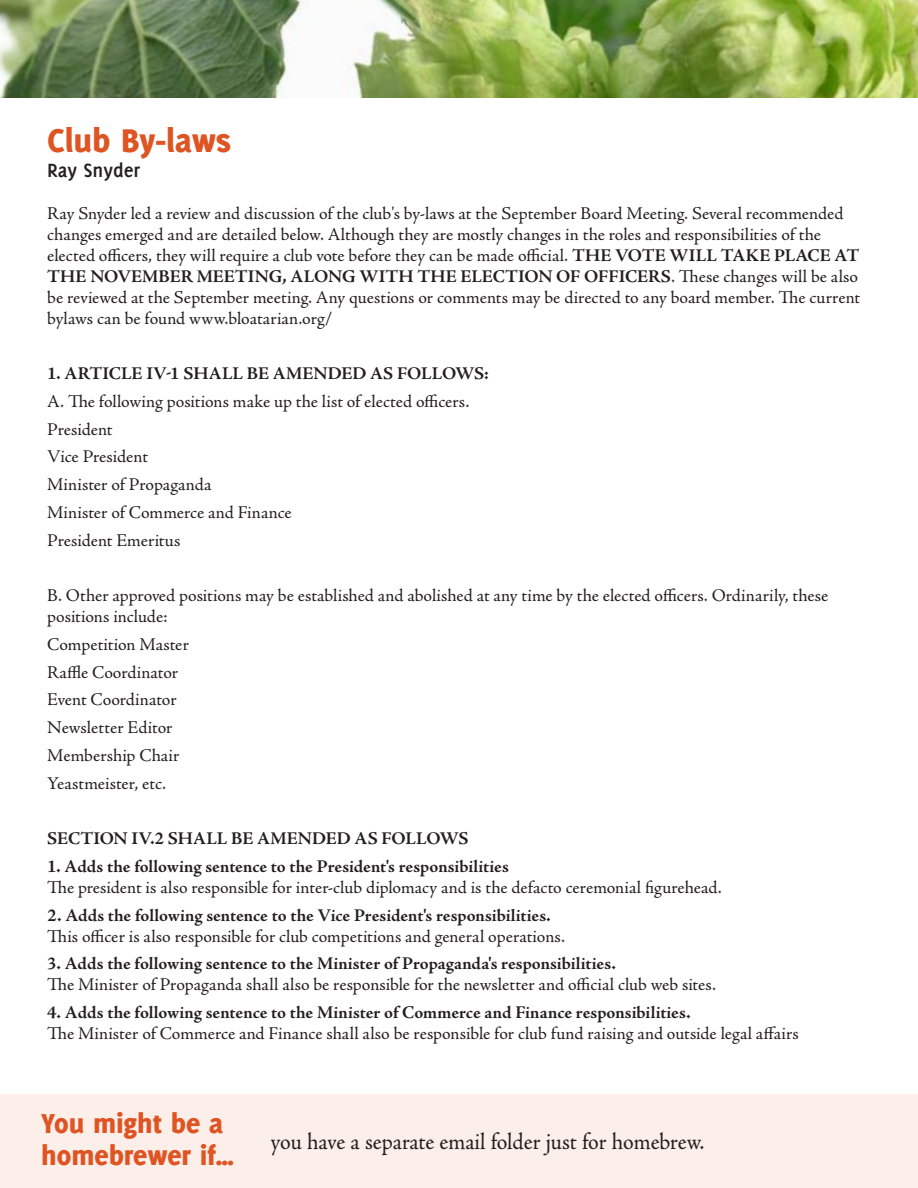
<style>
.page{position:relative;width:918px;height:1188px;background:#fff}
.page>*{position:absolute;margin:0;border:0;box-sizing:border-box;transform-origin:0 0}
.t1{font:800 36px "Delicious";color:#df5423}
.t2{font:800 30px/31.5px "Delicious";color:#df5423}
.t3{font:24px "Adobe Jenson Pro";letter-spacing:-.005em;color:#231f20;scale:.93 1}
.t4{font:700 21px "Delicious";color:#231f20}
.t5{font:18px/27.8px "Adobe Jenson Pro";color:#231f20}
.t6{font:700 18px "Adobe Jenson Pro";color:#231f20}
.s1{font-weight:700}
</style>
<div class="page">
<img style="left:0;top:0;width:918px;height:98px">
<div style="left:0;top:1095px;width:918px;height:93px;background:#fceee9"></div>
<h1 class="t1" style="left:47px;top:119px;width:185px">Club By-laws</h1>
<p class="t4" style="left:47px;top:158px;width:95px">Ray Snyder</p>
<p class="t5" style="left:47px;top:203px;width:798px;line-height:21px">Ray Snyder led a review and discussion of the club's by-laws at the September Board Meeting. Several recommended changes emerged and are detailed below. Although they are mostly changes in the roles and responsibilities of the elected officers, they will require a club vote before they can be made official. <span class="s1">The vote</span></p>
<p class="t6" style="left:670px;top:245px;width:139px">will take place</p>
<p class="t6" style="left:834px;top:245px;width:14px">at</p>
<p class="t5" style="left:47px;top:266px;width:814px;line-height:21px;text-align:justify;text-indent:624px">. These changes will be also be reviewed at the September meeting. Any questions or comments may be directed to any board member. The current bylaws can be found www.bloatarian.org/</p>
<p class="t6" style="left:47px;top:363px;width:43px">1. Artic</p>
<p class="t6" style="left:121px;top:363px;width:76px">le IV-1 sha</p>
<p class="t6" style="left:222px;top:363px;width:65px">ll be ame</p>
<p class="t6" style="left:313px;top:363px;width:28px">nded</p>
<p class="t6" style="left:370px;top:363px;width:87px">as follows</p>
<p class="t6" style="left:484px;top:363px;width:6px">:</p>
<p class="t5" style="left:47px;top:388px;width:424px">A. The following positions make up the list of elected officers.<br>President<br>Vice President<br>Minister of Propaganda<br>Minister of Commerce and Finance<br>President Emeritus</p>
<p class="t6" style="left:47px;top:266px;width:14px">the</p>
<p class="t6" style="left:90px;top:266px;width:15px">Novem</p>
<p class="t6" style="left:159px;top:266px;width:51px">ber meeti</p>
<p class="t6" style="left:255px;top:266px;width:120px">ng, along with</p>
<p class="t6" style="left:417px;top:266px;width:14px">the</p>
<p class="t6" style="left:460px;top:266px;width:34px">electio</p>
<p class="t6" style="left:538px;top:266px;width:58px">n of officers</p>
<p class="t5" style="left:47px;top:585px;width:783px;line-height:21px">B. Other approved positions may be established and abolished at any time by the elected officers. Ordinarily, these positions include:</p>
<p class="t5" style="left:47px;top:631px;width:143px">Competition Master<br>Raffle Coordinator<br>Event Coordinator<br>Newsletter Editor<br>Membership Chair<br>Yeastmeister, etc.</p>
<p class="t6" style="left:47px;top:828px;width:23px">Sectio</p>
<p class="t6" style="left:114px;top:828px;width:158px">n IV.2 Shall be ame</p>
<p class="t6" style="left:298px;top:828px;width:28px">nded</p>
<p class="t6" style="left:355px;top:828px;width:87px">as follows</p>
<p class="t6" style="left:47px;top:856px;width:463px">1. Adds the following sentence to the President's responsibilities</p>
<p class="t5" style="left:47px;top:874px;width:676px">The president is also responsible for inter-club diplomacy and is the defacto ceremonial figurehead.</p>
<p class="t6" style="left:47px;top:905px;width:505px">2. Adds the following sentence to the Vice President's responsibilities.</p>
<p class="t5" style="left:47px;top:923px;width:519px">This officer is also responsible for club competitions and general operations.</p>
<p class="t6" style="left:47px;top:954px;width:570px">3. Adds the following sentence to the Minister of Propaganda's responsibilities.</p>
<p class="t5" style="left:47px;top:971px;width:670px">The Minister of Propaganda shall also be responsible for the newsletter and official club web sites.</p>
<p class="t6" style="left:47px;top:1002px;width:645px">4. Adds the following sentence to the Minister of Commerce and Finance responsibilities.</p>
<p class="t5" style="left:47px;top:1020px;width:753px">The Minister of Commerce and Finance shall also be responsible for club fund raising and outside legal affairs</p>
<h2 class="t2" style="left:41px;top:1107px;width:194px">You might be a homebrewer if…</h2>
<h3 class="t3" style="left:271px;top:1128px;width:468px">you have a separate email folder just for homebrew.</h3>
</div>
